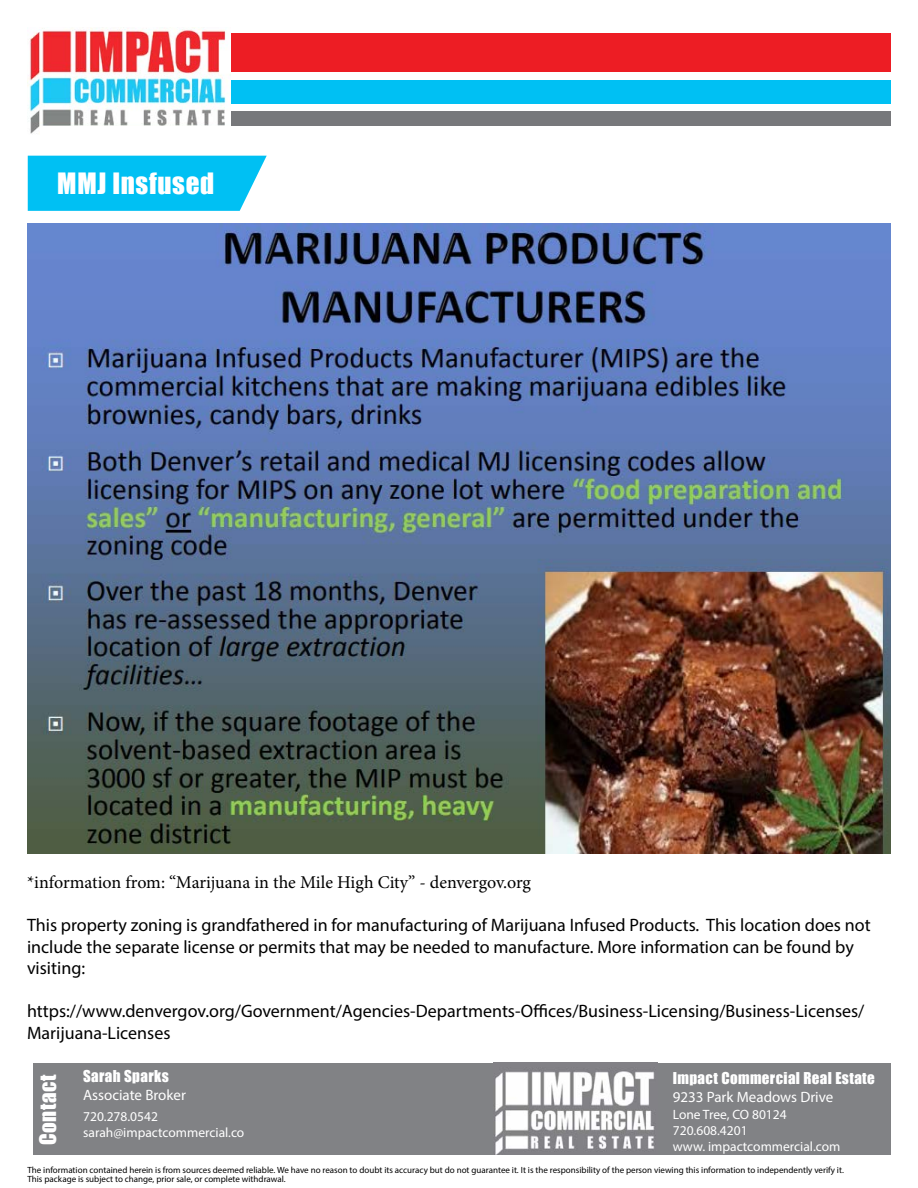
<style>
.page{position:relative;width:918px;height:1188px;background:#fff}
.page>*{position:absolute;margin:0;border:0;box-sizing:border-box;transform-origin:0 0}
.t1{font:27px "Impact";letter-spacing:.025em;color:#fff}
.t2{font:21px "Impact";letter-spacing:.025em;color:#fff}
.t3{font:18px/21.6px "Myriad Pro";color:#000}
.t4{font:18px "Minion Pro";letter-spacing:-.005em;color:#000}
.t5{font:15px "Impact";letter-spacing:.025em;color:#fff}
.t6{font:15px "Myriad Pro";color:#fff}
.t7{font:13.5px/16.2px "Myriad Pro";color:#fff}
.t8{font:9px/9px "Myriad Pro";color:#000}
</style>
<div class="page">
<img style="left:27px;top:27px;width:199px;height:107px">
<div style="left:231px;top:33px;width:660px;height:39px;background:#ed1d24"></div>
<div style="left:231px;top:80px;width:660px;height:24px;background:#00c0f3"></div>
<div style="left:231px;top:111px;width:660px;height:15px;background:#77787b"></div>
<svg style="left:28px;top:156px;width:239px;height:55px;background:#0fc3f3"></svg>
<div style="left:40px;top:126px;width:198px;height:15px;background:#fff"></div>
<img style="left:27px;top:224px;width:864px;height:629px">
<div style="left:33px;top:1063px;width:858px;height:92px;background:#818285"></div>
<img style="left:494px;top:1071px;width:161px;height:84px">
<h1 class="t1" style="left:57px;top:163px;width:158px">MMJ Insfused</h1>
<p class="t4" style="left:27px;top:870px;width:506px">*information from: “Marijuana in the Mile High City” - denvergov.org</p>
<p class="t3" style="left:27px;top:914px;width:845px">This property zoning is grandfathered in for manufacturing of Marijuana Infused Products. This location does not include the separate license or permits that may be needed to manufacture. More information can be found by visiting:</p>
<p class="t3" style="left:27px;top:1000px;width:839px">https://www.denvergov.org/Government/Agencies-Departments-Offices/Business-Licensing/Business-Licenses/<br>Marijuana-Licenses</p>
<p class="t5" style="left:83px;top:1064px;width:87px">Sarah Sparks</p>
<p class="t6" style="left:83px;top:1086px;width:104px">Associate Broker</p>
<p class="t7" style="left:83px;top:1108px;width:163px">720.278.0542 sarah@impactcommercial.co</p>
<p class="t2" style="left:31px;top:1145px;width:72px;rotate:-90deg">Contact</p>
<p class="t5" style="left:673px;top:1067px;width:204px">Impact Commercial Real Estate</p>
<p class="t6" style="left:673px;top:1088px;width:162px">9233 Park Meadows Drive</p>
<p class="t7" style="left:673px;top:1106px;width:169px">Lone Tree, CO 80124<br>720.608.4201<br>www. impactcommercial.com</p>
<p class="t8" style="left:27px;top:1166px;width:818px">The information contained herein is from sources deemed reliable. We have no reason to doubt its accuracy but do not guarantee it. It is the responsibility of the person viewing this information to independently verify it.<br>This package is subject to change, prior sale, or complete withdrawal.</p>
</div>
